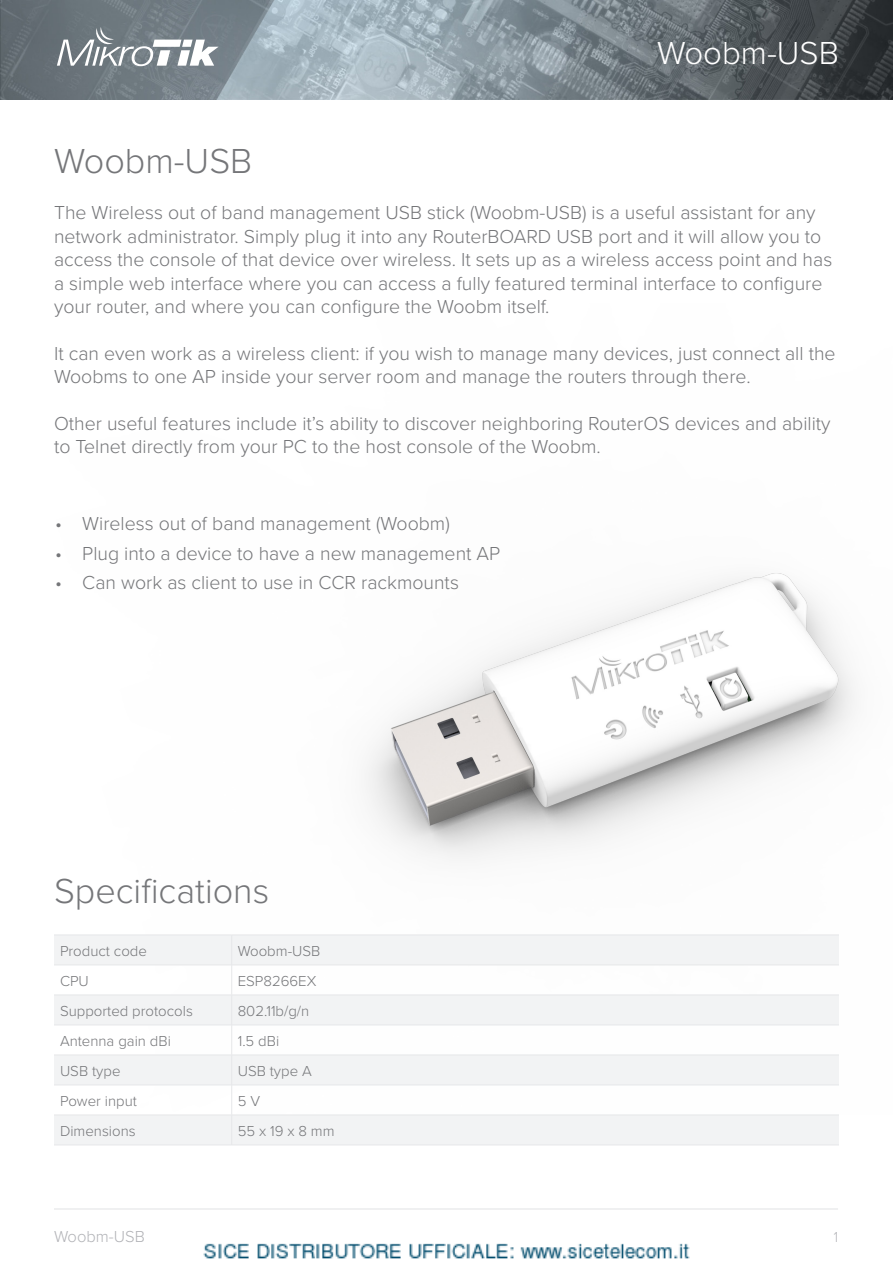
<style>
.page{position:relative;width:893px;height:1263px;background:#fff}
.page>*{position:absolute;margin:0;border:0;box-sizing:border-box;transform-origin:0 0}
.t1{font:300 36px "Proxima Nova";color:#757679}
.t2{font:300 33px "Proxima Nova";color:#fff}
.Teksts{font:300 19.5px/23.4px "Proxima Nova";color:#757679}
.t3{font:300 16.5px "Proxima Nova";color:#b2b3b7}
.t4{font:300 15px "Proxima Nova";color:#757679}
.t5{font:300 15px "Proxima Nova Cond";color:#b2b3b7}
</style>
<div class="page">
<img style="left:0;top:0;width:893px;height:100px">
<svg style="left:57px;top:27px;width:162px;height:39px"></svg>
<hr style="left:54px;top:1209px;width:784px;height:1px;background:#e1e2e4">
<img style="left:54px;top:573px;width:801px;height:362px">
<svg style="left:54px;top:936px;width:785px;height:209px;fill:#f2f3f4"></svg>
<hr style="left:54px;top:935px;width:178px;height:1px;background:#e6e7e9">
<hr style="left:232px;top:935px;width:607px;height:1px;background:#e6e7e9">
<hr style="left:231px;top:935px;width:1px;height:30px;background:#e6e7e9">
<hr style="left:54px;top:965px;width:178px;height:1px;background:#e6e7e9">
<hr style="left:232px;top:965px;width:607px;height:1px;background:#e6e7e9">
<hr style="left:231px;top:965px;width:1px;height:30px;background:#e6e7e9">
<hr style="left:54px;top:995px;width:178px;height:1px;background:#e6e7e9">
<hr style="left:232px;top:995px;width:607px;height:1px;background:#e6e7e9">
<hr style="left:231px;top:995px;width:1px;height:30px;background:#e6e7e9">
<hr style="left:54px;top:1025px;width:178px;height:1px;background:#e6e7e9">
<hr style="left:232px;top:1025px;width:607px;height:1px;background:#e6e7e9">
<hr style="left:231px;top:1025px;width:1px;height:30px;background:#e6e7e9">
<hr style="left:54px;top:1055px;width:178px;height:1px;background:#e6e7e9">
<hr style="left:232px;top:1055px;width:607px;height:1px;background:#e6e7e9">
<hr style="left:231px;top:1055px;width:1px;height:30px;background:#e6e7e9">
<hr style="left:54px;top:1085px;width:178px;height:1px;background:#e6e7e9">
<hr style="left:232px;top:1085px;width:607px;height:1px;background:#e6e7e9">
<hr style="left:231px;top:1085px;width:1px;height:30px;background:#e6e7e9">
<hr style="left:54px;top:1115px;width:178px;height:1px;background:#e6e7e9">
<hr style="left:232px;top:1115px;width:607px;height:1px;background:#e6e7e9">
<hr style="left:231px;top:1115px;width:1px;height:30px;background:#e6e7e9">
<hr style="left:54px;top:1145px;width:178px;height:1px;background:#e6e7e9">
<hr style="left:232px;top:1145px;width:607px;height:1px;background:#e6e7e9">
<img style="left:203px;top:1243px;width:487px;height:16px">
<p class="t2" style="left:657px;top:28px;width:183px">Woobm-USB</p>
<p class="t1" style="left:54px;top:134px;width:200px">Woobm-USB</p>
<p class="Teksts" style="left:54px;top:200px;width:780px">The Wireless out of band management USB stick (Woobm-USB) is a useful assistant for any network administrator. Simply plug it into any RouterBOARD USB port and it will allow you to access the console of that device over wireless. It sets up as a wireless access point and has a simple web interface where you can access a fully featured terminal interface to configure your router, and where you can configure the Woobm itself.</p>
<p class="Teksts" style="left:54px;top:341px;width:783px">It can even work as a wireless client: if you wish to manage many devices, just connect all the<br>Woobms to one AP inside your server room and manage the routers through there.</p>
<p class="Teksts" style="left:54px;top:411px;width:778px">Other useful features include it’s ability to discover neighboring RouterOS devices and ability to Telnet directly from your PC to the host console of the Woobm.</p>
<p class="Teksts" style="left:55px;top:511px;width:396px">• Wireless out of band management (Woobm)</p>
<p class="Teksts" style="left:55px;top:541px;width:447px">• Plug into a device to have a new management AP</p>
<p class="Teksts" style="left:55px;top:570px;width:405px">• Can work as client to use in CCR rackmounts</p>
<p class="t1" style="left:54px;top:864px;width:217px">Specifications</p>
<p class="t4" style="left:60px;top:940px;width:89px">Product code</p>
<p class="t4" style="left:238px;top:940px;width:84px">Woobm-USB</p>
<p class="t4" style="left:60px;top:970px;width:30px">CPU</p>
<p class="t4" style="left:238px;top:970px;width:80px">ESP8266EX</p>
<p class="t4" style="left:60px;top:1000px;width:134px">Supported protocols</p>
<p class="t4" style="left:238px;top:1000px;width:73px">802.11b/g/n</p>
<p class="t4" style="left:60px;top:1030px;width:112px">Antenna gain dBi</p>
<p class="t4" style="left:238px;top:1030px;width:43px">1.5 dBi</p>
<p class="t4" style="left:60px;top:1060px;width:62px">USB type</p>
<p class="t4" style="left:238px;top:1060px;width:76px">USB type A</p>
<p class="t4" style="left:60px;top:1090px;width:78px">Power input</p>
<p class="t4" style="left:238px;top:1090px;width:24px">5 V</p>
<p class="t4" style="left:60px;top:1120px;width:77px">Dimensions</p>
<p class="t4" style="left:238px;top:1120px;width:98px">55 x 19 x 8 mm</p>
<p class="t3" style="left:54px;top:1224px;width:92px">Woobm-USB</p>
<p class="t5" style="left:834px;top:1226px;width:6px">1</p>
</div>
